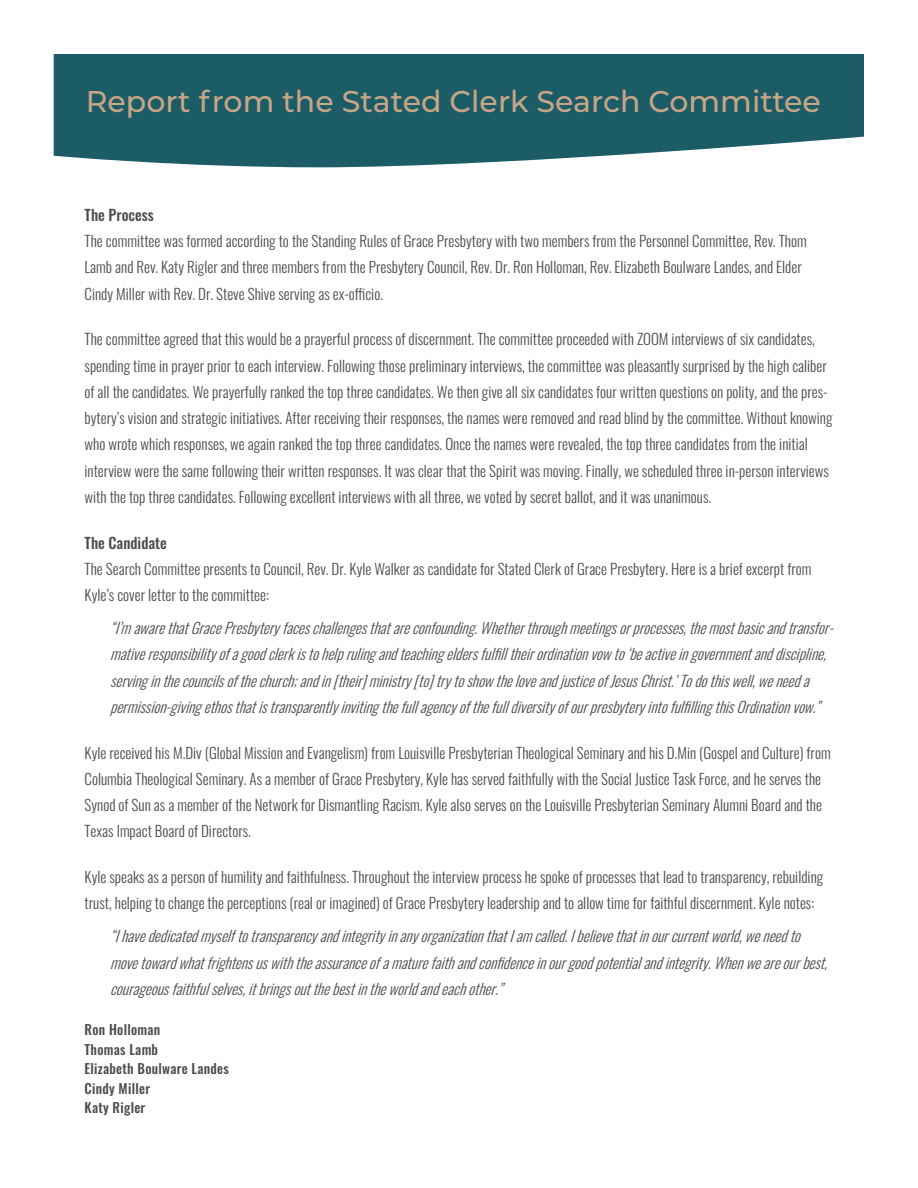
<style>
.page{position:relative;width:918px;height:1188px;background:#fff}
.page>*{position:absolute;margin:0;border:0;box-sizing:border-box;transform-origin:0 0}
.t1{font:500 30px "Montserrat";color:#c7a586}
.t2{font:300 15px/26.2px "Oswald";color:#4c4c4c}
.t3{font:italic 300 15px/26.2px "Oswald";color:#4c4c4c}
.t4{font:500 15px "Oswald";color:#4c4c4c}
.t5{font:500 13.5px "Oswald";letter-spacing:.02em;color:#4c4c4c}
</style>
<div class="page">
<svg style="left:54px;top:54px;width:810px;height:113px;background:#2d6973"></svg>
<p class="t1" style="left:86px;top:80px;width:737px">Report from the Stated Clerk Search Committee</p>
<p class="t4" style="left:85px;top:207px;width:71px">The Process</p>
<p class="t2" style="left:85px;top:226px;width:724px">The committee was formed according to the Standing Rules of Grace Presbytery with two members from the Personnel Committee, Rev. Thom<br>Lamb and Rev. Katy Rigler and three members from the Presbytery Council, Rev. Dr. Ron Holloman, Rev. Elizabeth Boulware Landes, and Elder<br>Cindy Miller with Rev. Dr. Steve Shive serving as ex-officio.</p>
<p class="t2" style="left:85px;top:325px;width:749px">The committee agreed that this would be a prayerful process of discernment. The committee proceeded with ZOOM interviews of six candidates, spending time in prayer prior to each interview. Following those preliminary interviews, the committee was pleasantly surprised by the high caliber of all the candidates. We prayerfully ranked the top three candidates. We then give all six candidates four written questions on polity, and the pres&shy;bytery’s vision and strategic initiatives. After receiving their responses, the names were removed and read blind by the committee. Without knowing who wrote which responses, we again ranked the top three candidates. Once the names were revealed, the top three candidates from the initial interview were the same following their written responses. It was clear that the Spirit was moving. Finally, we scheduled three in-person interviews with the top three candidates. Following excellent interviews with all three, we voted by secret ballot, and it was unanimous.</p>
<p class="t4" style="left:85px;top:535px;width:84px">The Candidate</p>
<p class="t2" style="left:85px;top:554px;width:728px">The Search Committee presents to Council, Rev. Dr. Kyle Walker as candidate for Stated Clerk of Grace Presbytery. Here is a brief excerpt from<br>Kyle’s cover letter to the committee:</p>
<p class="t3" style="left:110px;top:613px;width:731px">“I’mawarethatGracePresbyteryfaceschallengesthatareconfounding.Whetherthroughmeetingsorprocesses,themostbasicandtransfor&shy;mativeresponsibilityofagoodclerkistohelprulingandteachingeldersfulfilltheirordinationvowto‘beactiveingovernmentanddiscipline, servinginthecouncilsofthechurch;andin[their]ministry[to]trytoshowtheloveandjusticeofJesusChrist.’Todothiswell,weneeda permission-givingethosthatistransparentlyinvitingthefullagencyofthefulldiversityofourpresbyteryintofulfillingthisOrdinationvow.”</p>
<p class="t2" style="left:85px;top:738px;width:748px">Kyle received his M.Div (Global Mission and Evangelism) from Louisville Presbyterian Theological Seminary and his D.Min (Gospel and Culture) from Columbia Theological Seminary. As a member of Grace Presbytery, Kyle has served faithfully with the Social Justice Task Force, and he serves the Synod of Sun as a member of the Network for Dismantling Racism. Kyle also serves on the Louisville Presbyterian Seminary Alumni Board and the Texas Impact Board of Directors.</p>
<p class="t2" style="left:85px;top:862px;width:740px">Kyle speaks as a person of humility and faithfulness. Throughout the interview process he spoke of processes that lead to transparency, rebuilding trust, helping to change the perceptions (real or imagined) of Grace Presbytery leadership and to allow time for faithful discernment. Kyle notes:</p>
<p class="t3" style="left:110px;top:922px;width:725px">“IhavededicatedmyselftotransparencyandintegrityinanyorganizationthatIamcalled.Ibelievethatinourcurrentworld,weneedto movetowardwhatfrightensuswiththeassuranceofamaturefaithandconfidenceinourgoodpotentialandintegrity.Whenweareourbest, courageousfaithfulselves,itbringsoutthebestintheworldandeachother.”</p>
<p class="t5" style="left:85px;top:1023px;width:77px">Ron Holloman</p>
<p class="t5" style="left:85px;top:1042px;width:75px">Thomas Lamb</p>
<p class="t5" style="left:85px;top:1062px;width:146px">Elizabeth Boulware Landes</p>
<p class="t5" style="left:85px;top:1081px;width:67px">Cindy Miller</p>
<p class="t5" style="left:85px;top:1101px;width:62px">Katy Rigler</p>
</div>
